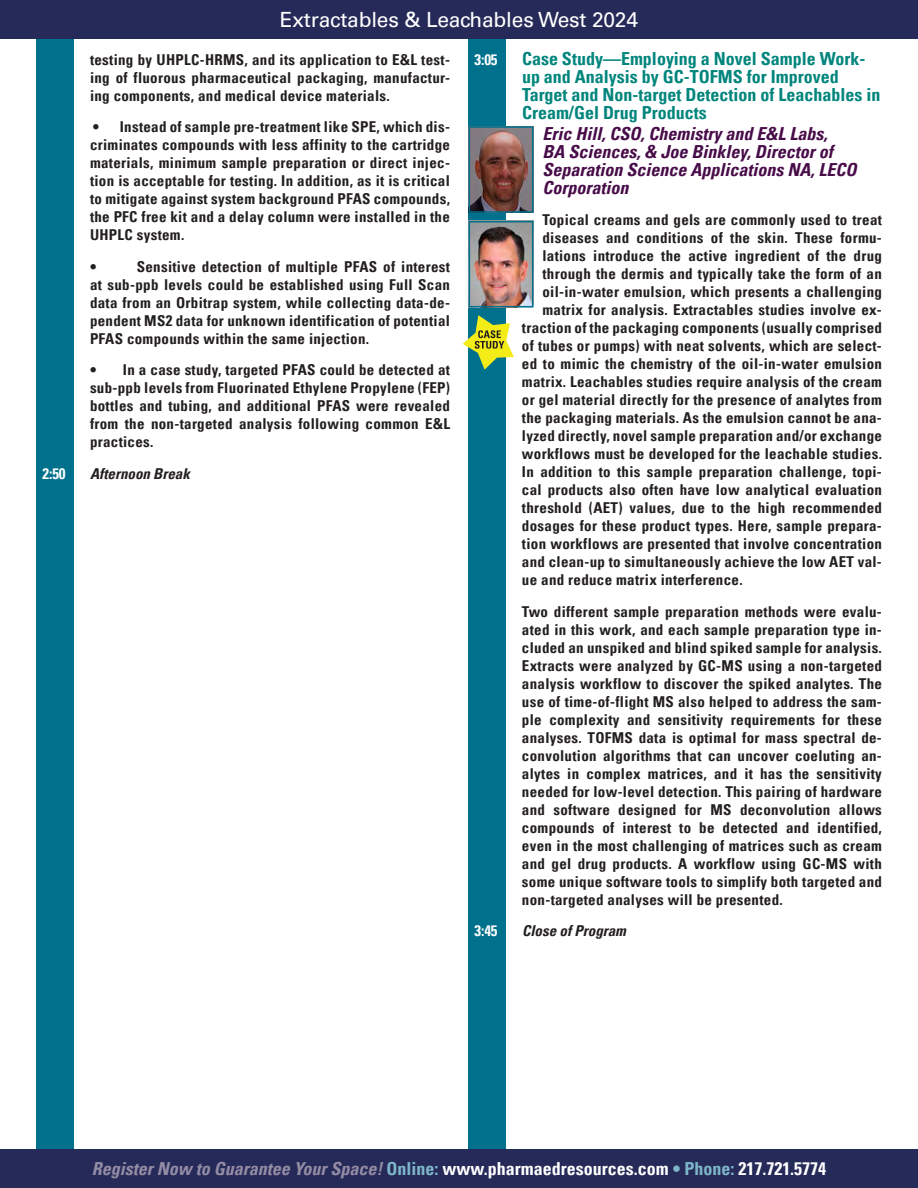
<style>
.page{position:relative;width:918px;height:1188px;background:#fff}
.page>*{position:absolute;margin:0;border:0;box-sizing:border-box;transform-origin:0 0}
.t1{font:21px "Univers LT Pro 55 Roman";letter-spacing:-.01em;color:#fff}
.t2{font:700 condensed 18px/18px "Univers LT Pro";color:#00857c}
.Speaker{font:italic 700 condensed 18px/18px "Univers LT Pro";color:#480c49}
.t3{font:700 condensed 18px "Univers LT Pro";color:#fff}
.body_copy{font:700 condensed 15px/18px "Univers LT Pro";letter-spacing:.02em;color:#231f20;text-align:justify}
.Break_head{font:italic 700 condensed 15px "Univers LT Pro";color:#231f20}
.Break_head-2{font:700 condensed 15px "Univers LT Pro";color:#fff}
.s1{font-style:italic;color:#938ca4}
.s2{color:#7eb6c9}
</style>
<div class="page">
<div style="left:36px;top:0;width:37px;height:1188px;background:#00718c"></div>
<div style="left:468px;top:0;width:37px;height:1188px;background:#00718c"></div>
<div style="left:0;top:0;width:918px;height:39px;background:#262a59"></div>
<div style="left:0;top:1149px;width:918px;height:39px;background:#262a59"></div>
<svg style="left:463px;top:315px;width:51px;height:55px"></svg>
<img style="left:472px;top:224px;width:58px;height:80px">
<div style="left:469px;top:221px;width:64px;height:86px;border:2px solid #00718c"></div>
<img style="left:472px;top:129px;width:58px;height:81px">
<div style="left:469px;top:126px;width:64px;height:87px;border:2px solid #00718c"></div>
<h1 class="t1" style="left:280px;top:5px;width:360px">Extractables &amp; Leachables West 2024</h1>
<p class="Break_head-2" style="left:474px;top:50px;width:25px">3:05</p>
<p class="t2" style="left:522px;top:49px;width:360px">Case Study—Employing a Novel Sample Work&shy;up and Analysis by GC-TOFMS for Improved Target and Non-target Detection of Leachables in Cream/Gel Drug Products</p>
<p class="Speaker" style="left:542px;top:124px;width:316px">Eric Hill, CSO, Chemistry and E&amp;L Labs,<br>BA Sciences, &amp; Joe Binkley, Director of Separation Science Applications NA, LECO Corporation</p>
<p class="body_copy" style="left:542px;top:211px;width:341px">Topical creams and gels are commonly used to treat</p>
<p class="body_copy" style="left:542px;top:229px;width:341px">diseases and conditions of the skin. These formu-</p>
<p class="body_copy" style="left:542px;top:247px;width:341px">lations introduce the active ingredient of the drug</p>
<p class="body_copy" style="left:542px;top:265px;width:341px">through the dermis and typically take the form of an</p>
<p class="body_copy" style="left:542px;top:283px;width:341px">oil-in-water emulsion, which presents a challenging</p>
<p class="body_copy" style="left:542px;top:301px;width:341px">matrix for analysis. Extractables studies involve ex-</p>
<p class="body_copy" style="left:522px;top:319px;width:362px">traction of the packaging components (usually comprised</p>
<p class="body_copy" style="left:522px;top:337px;width:361px">of tubes or pumps) with neat solvents, which are select-</p>
<p class="body_copy" style="left:522px;top:355px;width:362px">ed to mimic the chemistry of the oil-in-water emulsion</p>
<p class="body_copy" style="left:522px;top:373px;width:361px">matrix. Leachables studies require analysis of the cream</p>
<p class="body_copy" style="left:522px;top:391px;width:361px">or gel material directly for the presence of analytes from</p>
<p class="body_copy" style="left:522px;top:409px;width:361px">the packaging materials. As the emulsion cannot be ana-</p>
<p class="body_copy" style="left:522px;top:427px;width:362px">lyzed directly, novel sample preparation and/or exchange</p>
<p class="body_copy" style="left:522px;top:445px;width:362px">workflows must be developed for the leachable studies.</p>
<p class="body_copy" style="left:522px;top:463px;width:361px">In addition to this sample preparation challenge, topi-</p>
<p class="body_copy" style="left:522px;top:481px;width:362px">cal products also often have low analytical evaluation</p>
<p class="body_copy" style="left:522px;top:499px;width:362px">threshold (AET) values, due to the high recommended</p>
<p class="body_copy" style="left:522px;top:517px;width:361px">dosages for these product types. Here, sample prepara-</p>
<p class="body_copy" style="left:522px;top:535px;width:362px">tion workflows are presented that involve concentration</p>
<p class="body_copy" style="left:522px;top:553px;width:361px">and clean-up to simultaneously achieve the low AET val-</p>
<p class="body_copy" style="left:522px;top:571px;width:222px">ue and reduce matrix interference.</p>
<p class="body_copy" style="left:522px;top:602px;width:362px">Two different sample preparation methods were evalu&shy;ated in this work, and each sample preparation type in&shy;cluded an unspiked and blind spiked sample for analysis.<br>Extracts were analyzed by GC-MS using a non-targeted analysis workflow to discover the spiked analytes. The use of time-of-flight MS also helped to address the sam&shy;ple complexity and sensitivity requirements for these analyses. TOFMS data is optimal for mass spectral de&shy;convolution algorithms that can uncover coeluting an&shy;alytes in complex matrices, and it has the sensitivity needed for low-level detection. This pairing of hardware and software designed for MS deconvolution allows compounds of interest to be detected and identified, even in the most challenging of matrices such as cream and gel drug products. A workflow using GC-MS with some unique software tools to simplify both targeted and non-targeted analyses will be presented.</p>
<p class="Break_head-2" style="left:474px;top:922px;width:25px">3:45</p>
<p class="Break_head" style="left:522px;top:922px;width:106px">Close of Program</p>
<p class="body_copy" style="left:90px;top:50px;width:361px">testing by UHPLC-HRMS, and its application to E&amp;L test&shy;ing of fluorous pharmaceutical packaging, manufactur&shy;ing components, and medical device materials.</p>
<p class="body_copy" style="left:90px;top:118px;width:362px">• Instead of sample pre-treatment like SPE, which dis&shy;criminates compounds with less affinity to the cartridge materials, minimum sample preparation or direct injec&shy;tion is acceptable for testing. In addition, as it is critical to mitigate against system background PFAS compounds, the PFC free kit and a delay column were installed in the UHPLC system.</p>
<p class="body_copy" style="left:90px;top:257px;width:8px">•</p>
<p class="body_copy" style="left:90px;top:257px;width:362px;text-indent:47px">Sensitive detection of multiple PFAS of interest at sub-ppb levels could be established using Full Scan data from an Orbitrap system, while collecting data-de&shy;pendent MS2 data for unknown identification of potential PFAS compounds within the same injection.</p>
<p class="body_copy" style="left:90px;top:361px;width:362px">• In a case study, targeted PFAS could be detected at sub-ppb levels from Fluorinated Ethylene Propylene (FEP) bottles and tubing, and additional PFAS were revealed from the non-targeted analysis following common E&amp;L practices.</p>
<p class="Break_head-2" style="left:42px;top:464px;width:25px">2:50</p>
<p class="Break_head" style="left:90px;top:464px;width:101px">Afternoon Break</p>
<p class="t3" style="left:92px;top:1158px;width:736px"><span class="s1">Register Now to Guarantee Your Space!</span> <span class="s2">Online:</span> www.pharmaedresources.com <span class="s2">• Phone:</span> 217.721.5774</p>
</div>
